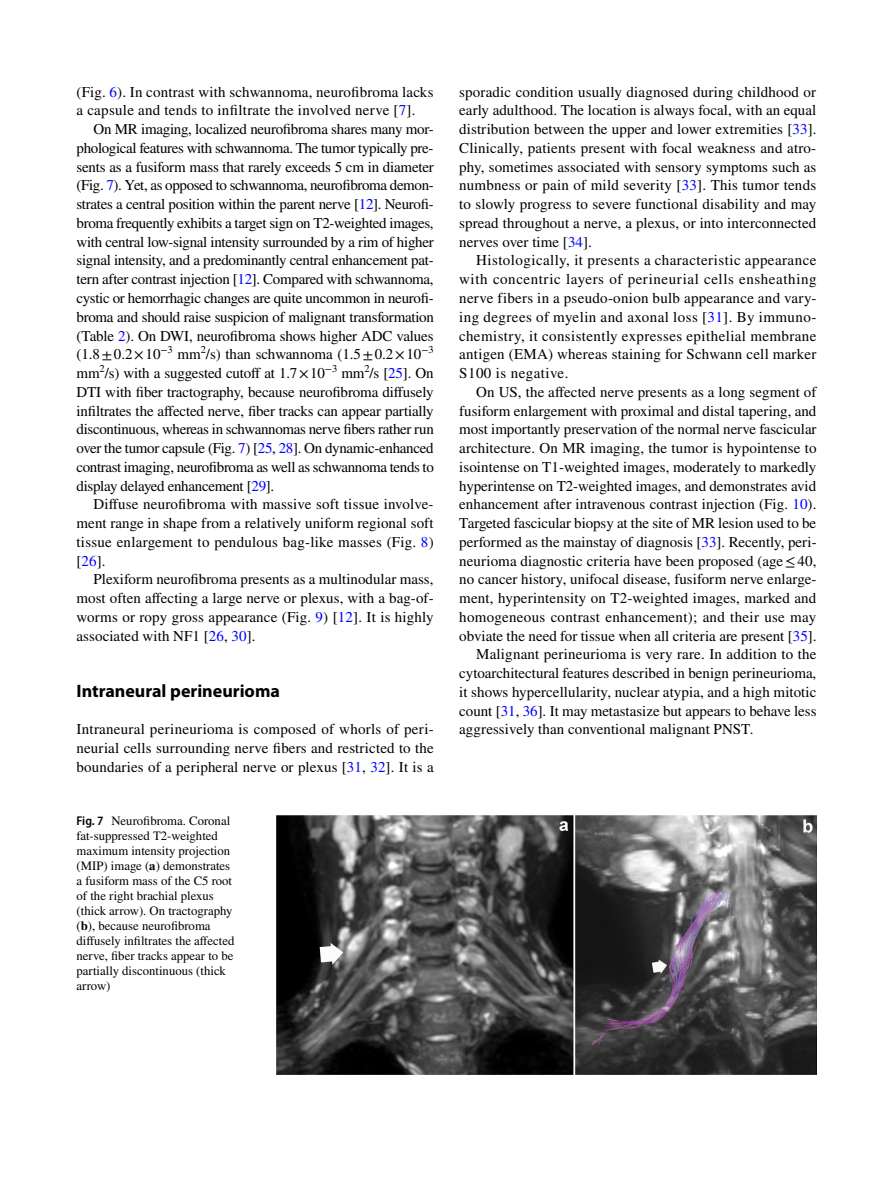
<style>
.page{position:relative;width:893px;height:1187px;background:#fff}
.page>*{position:absolute;margin:0;border:0;box-sizing:border-box;transform-origin:0 0}
.t1{font:700 18px "Myriad Pro";color:#000}
.t2{font:15px/18.8px "STIX";letter-spacing:.005em;color:#000;text-align:justify}
.t3{font:12.75px/15px "STIX";color:#000}
.s1{color:#00f}
.s2{font-family:"Myriad Pro";font-weight:600;font-stretch:semi-condensed}
.s3{font-weight:700}
</style>
<div class="page">
<img style="left:276px;top:815px;width:540px;height:258px">
<p class="t2" style="left:77px;top:83px;width:358px">(Fig. <span class="s1">6</span>). In contrast with schwannoma, neurofibroma lacks a capsule and tends to infiltrate the involved nerve [<span class="s1">7</span>].</p>
<p class="t2" style="left:77px;top:121px;width:359px;text-indent:17px">On MR imaging, localized neurofibroma shares many mor&shy;phological features with schwannoma. The tumor typically pre&shy;sents as a fusiform mass that rarely exceeds 5 cm in diameter (Fig. <span class="s1">7</span>). Yet, as opposed to schwannoma, neurofibroma demon&shy;strates a central position within the parent nerve [<span class="s1">12</span>]. Neurofi&shy;broma frequently exhibits a target sign on T2-weighted images, with central low-signal intensity surrounded by a rim of higher signal intensity, and a predominantly central enhancement pat&shy;tern after contrast injection [<span class="s1">12</span>]. Compared with schwannoma, cystic or hemorrhagic changes are quite uncommon in neurofi&shy;broma and should raise suspicion of malignant transformation (Table <span class="s1">2</span>). On DWI, neurofibroma shows higher ADC values (1.8±0.2× -10<sup>−3</sup> mm<sup>2</sup>/s) than schwannoma (1.5±0.2× -10<sup>−3 </sup>mm<sup>2</sup>/s) with a suggested cutoff at 1.7× -10<sup>−3</sup> mm<sup>2</sup>/s [<span class="s1">25</span>]. On DTI with fiber tractography, because neurofibroma diffusely infiltrates the affected nerve, fiber tracks can appear partially discontinuous, whereas in schwannomas nerve fibers rather run over the tumor capsule (Fig. <span class="s1">7</span>) [<span class="s1">25</span>, <span class="s1">28</span>]. On dynamic-enhanced contrast imaging, neurofibroma as well as schwannoma tends to display delayed enhancement [<span class="s1">29</span>].</p>
<p class="t2" style="left:77px;top:496px;width:359px;text-indent:17px">Diffuse neurofibroma with massive soft tissue involve&shy;ment range in shape from a relatively uniform regional soft tissue enlargement to pendulous bag-like masses (Fig. <span class="s1">8</span>) [<span class="s1">26</span>].</p>
<p class="t2" style="left:77px;top:571px;width:359px;text-indent:17px">Plexiform neurofibroma presents as a multinodular mass, most often affecting a large nerve or plexus, with a bag-of&shy;worms or ropy gross appearance (Fig. <span class="s1">9</span>) [<span class="s1">12</span>]. It is highly associated with NF1 [<span class="s1">26</span>, <span class="s1">30</span>].</p>
<p class="t1" style="left:77px;top:679px;width:205px">Intraneural perineurioma</p>
<p class="t2" style="left:77px;top:721px;width:359px">Intraneural perineurioma is composed of whorls of peri&shy;neurial cells surrounding nerve fibers and restricted to the boundaries of a peripheral nerve or plexus [<span class="s1">31</span>, <span class="s1">32</span>]. It is a</p>
<p class="t3" style="left:77px;top:813px;width:159px"><span class="s2">Fig. 7</span> Neurofibroma. Coronal fat-suppressed T2-weighted maximum intensity projection (MIP) image (<span class="s3">a</span>) demonstrates a fusiform mass of the C5 root of the right brachial plexus (thick arrow). On tractography (<span class="s3">b</span>), because neurofibroma diffusely infiltrates the affected nerve, fiber tracks appear to be partially discontinuous (thick arrow)</p>
<p class="t2" style="left:459px;top:83px;width:359px">sporadic condition usually diagnosed during childhood or early adulthood. The location is always focal, with an equal distribution between the upper and lower extremities [<span class="s1">33</span>].<br>Clinically, patients present with focal weakness and atro&shy;phy, sometimes associated with sensory symptoms such as numbness or pain of mild severity [<span class="s1">33</span>]. This tumor tends to slowly progress to severe functional disability and may spread throughout a nerve, a plexus, or into interconnected nerves over time [<span class="s1">34</span>].</p>
<p class="t2" style="left:459px;top:252px;width:359px;text-indent:17px">Histologically, it presents a characteristic appearance with concentric layers of perineurial cells ensheathing nerve fibers in a pseudo-onion bulb appearance and vary&shy;ing degrees of myelin and axonal loss [<span class="s1">31</span>]. By immuno&shy;chemistry, it consistently expresses epithelial membrane antigen (EMA) whereas staining for Schwann cell marker S100 is negative.</p>
<p class="t2" style="left:476px;top:383px;width:342px">On US, the affected nerve presents as a long segment of</p>
<p class="t2" style="left:459px;top:402px;width:359px">fusiform enlargement with proximal and distal tapering, and</p>
<p class="t2" style="left:459px;top:421px;width:359px">most importantly preservation of the normal nerve fascicular</p>
<p class="t2" style="left:459px;top:439px;width:359px">architecture. On MR imaging, the tumor is hypointense to</p>
<p class="t2" style="left:459px;top:458px;width:359px">isointense on T1-weighted images, moderately to markedly</p>
<p class="t2" style="left:459px;top:477px;width:358px">hyperintense on T2-weighted images, and demonstrates avid</p>
<p class="t2" style="left:459px;top:496px;width:359px">enhancement after intravenous contrast injection (Fig. <span class="s1">10</span>).</p>
<p class="t2" style="left:459px;top:514px;width:358px">Targeted fascicular biopsy at the site of MR lesion used to be</p>
<p class="t2" style="left:459px;top:533px;width:359px">performed as the mainstay of diagnosis [<span class="s1">33</span>]. Recently, peri-</p>
<p class="t2" style="left:459px;top:552px;width:359px">neurioma diagnostic criteria have been proposed (age≤40,</p>
<p class="t2" style="left:459px;top:571px;width:359px">no cancer history, unifocal disease, fusiform nerve enlarge-</p>
<p class="t2" style="left:459px;top:589px;width:359px">ment, hyperintensity on T2-weighted images, marked and</p>
<p class="t2" style="left:459px;top:608px;width:359px">homogeneous contrast enhancement); and their use may</p>
<p class="t2" style="left:459px;top:627px;width:359px">obviate the need for tissue when all criteria are present [<span class="s1">35</span>].</p>
<p class="t2" style="left:476px;top:646px;width:342px">Malignant perineurioma is very rare. In addition to the</p>
<p class="t2" style="left:459px;top:664px;width:359px">cytoarchitectural features described in benign perineurioma,</p>
<p class="t2" style="left:459px;top:683px;width:359px">it shows hypercellularity, nuclear atypia, and a high mitotic</p>
<p class="t2" style="left:459px;top:702px;width:359px">count [<span class="s1">31</span>, <span class="s1">36</span>]. It may metastasize but appears to behave less</p>
<p class="t2" style="left:459px;top:721px;width:296px">aggressively than conventional malignant PNST.</p>
</div>
